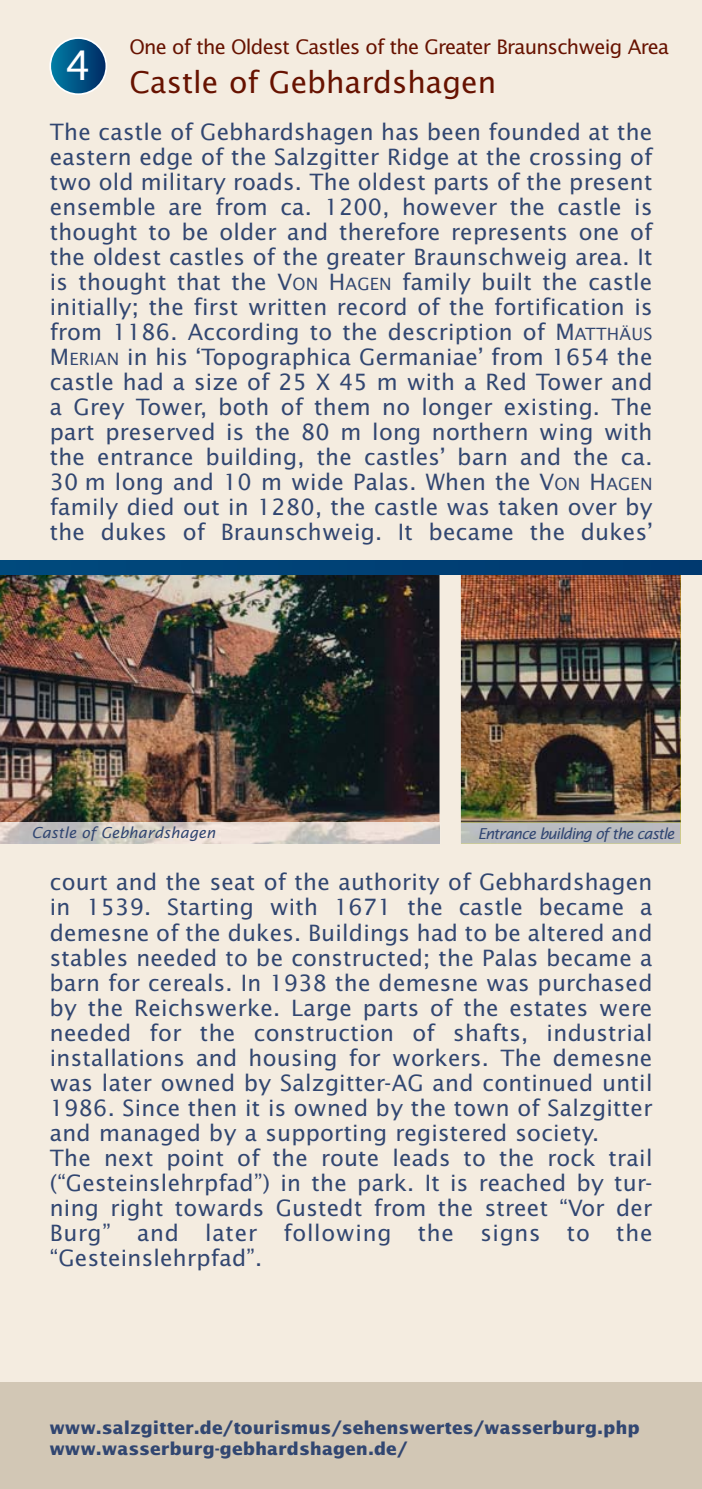
<style>
.page{position:relative;width:702px;height:1489px;background:#fff}
.page>*{position:absolute;margin:0;border:0;box-sizing:border-box;transform-origin:0 0}
.t1{font:30px "Lucida Sans Std";color:#671200}
.t2{font:22.5px/25px "Lucida Sans Std";letter-spacing:.01em;color:#314671;text-align:justify}
.t3{font:20px "Lucida Sans Std";letter-spacing:-.04em;color:#671200}
.t4{font:700 17.5px/21px "Lucida Sans";color:#314671}
.t5{font:italic 15px "Lucida Sans Std";letter-spacing:-.06em;color:#314671}
.t6{font:italic 15px "Lucida Sans Std";color:#314671}
.s1{font-size:17px}
</style>
<div class="page">
<div style="left:0;top:0;width:702px;height:1488px;background:#f4ece0"></div>
<div style="left:0;top:1382px;width:702px;height:106px;background:#d2c7b5"></div>
<svg style="left:50px;top:38px;width:56px;height:56px;background:#095a89"></svg>
<div style="left:49px;top:37px;width:58px;height:58px;border:2px solid #fff;border-radius:50%"></div>
<img style="left:0;top:574px;width:439px;height:248px">
<img style="left:0;top:822px;width:439px;height:21px">
<img style="left:461px;top:574px;width:219px;height:248px">
<div style="left:0;top:560px;width:702px;height:14px;background:#004176"></div>
<p class="t3" style="left:129px;top:37px;width:541px">One of the Oldest Castles of the Greater Braunschweig Area</p>
<h1 class="t1" style="left:65px;top:68px;width:433px"><sup>4</sup> Castle of Gebhardshagen</h1>
<p class="t2" style="left:50px;top:121px;width:604px">The castle of Gebhardshagen has been founded at the eastern edge of the Salzgitter Ridge at the crossing of two old military roads. The oldest parts of the present ensemble are from ca. 1200, however the castle is thought to be older and therefore represents one of the oldest castles of the greater Braunschweig area. It is thought that the V<span class="s1">ON</span> H<span class="s1">AGEN</span> family built the castle initially; the first written record of the fortification is from 1186. According to the description of M<span class="s1">ATTHÄUS </span>M<span class="s1">ERIAN</span> in his ‘Topographica Germaniae’ from 1654 the castle had a size of 25 X 45 m with a Red Tower and a Grey Tower, both of them no longer existing. The part preserved is the 80 m long northern wing with the entrance building, the castles’ barn and the ca.<br>30 m long and 10 m wide Palas. When the V<span class="s1">ON</span> H<span class="s1">AGEN </span>family died out in 1280, the castle was taken over by the dukes of Braunschweig. It became the dukes’</p>
<p class="t6" style="left:32px;top:825px;width:185px">Castle of Gebhardshagen</p>
<p class="t5" style="left:478px;top:826px;width:198px">Entrance building of the castle</p>
<p class="t2" style="left:50px;top:871px;width:604px;text-align:left">court and the seat of the authority of Gebhardshagen in 1539. Starting with 1671 the castle became a demesne of the dukes. Buildings had to be altered and stables needed to be constructed; the Palas became a barn for cereals. In 1938 the demesne was purchased by the Reichswerke. Large parts of the estates were needed for the construction of shafts, industrial installations and housing for workers. The demesne was later owned by Salzgitter-AG and continued until 1986. Since then it is owned by the town of Salzgitter and managed by a supporting registered society.<br>The next point of the route leads to the rock trail (“Gesteinslehrpfad”) in the park. It is reached by tur&shy;ning right towards Gustedt from the street “Vor der Burg” and later following the signs to the “Gesteinslehrpfad”.</p>
<p class="t4" style="left:49px;top:1417px;width:592px">www.salzgitter.de/tourismus/sehenswertes/wasserburg.php www.wasserburg-gebhardshagen.de/</p>
</div>
